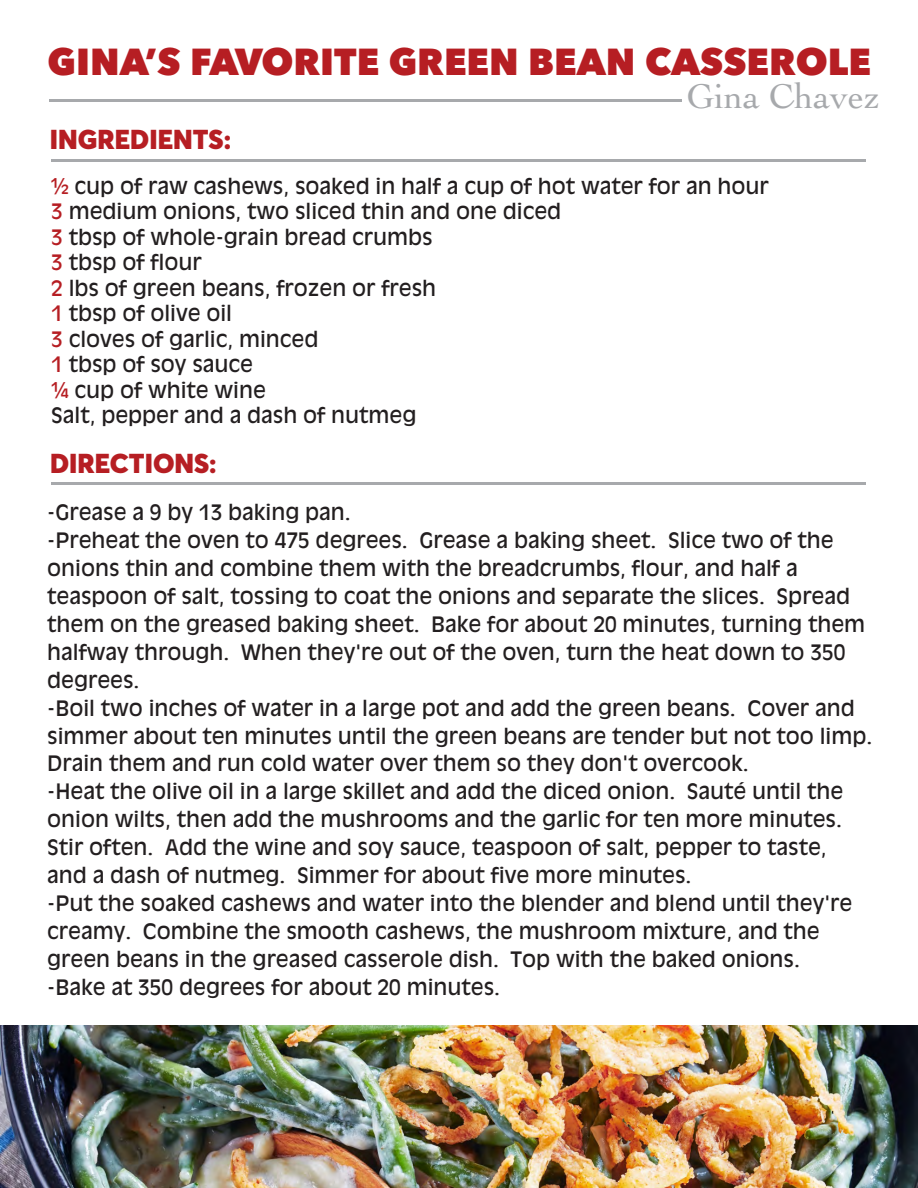
<style>
.page{position:relative;width:918px;height:1188px;background:#fff}
.page>*{position:absolute;margin:0;border:0;box-sizing:border-box;transform-origin:0 0}
.t1{font:800 37.5px "Avenir Next";color:#b61e23}
.t2{font:36px "Cochin";color:#a7a9ac}
.t3{font:900 27px "Averta";color:#b61e23}
.t4{font:21px/27.9px "Antique Olive";color:#231f20}
.s1{color:#b61e23}
</style>
<div class="page">
<hr style="left:49px;top:99px;width:633px;height:2px;background:#a7a9ac">
<hr style="left:52px;top:160px;width:814px;height:2px;background:#a7a9ac">
<hr style="left:52px;top:483px;width:814px;height:2px;background:#a7a9ac">
<img style="left:0;top:1026px;width:918px;height:162px">
<h1 class="t1" style="left:48px;top:38px;width:825px">GINA’S FAVORITE GREEN BEAN CASSEROLE</h1>
<h2 class="t2" style="left:686px;top:72px;width:195px">Gina Chavez</h2>
<p class="t3" style="left:50px;top:128px;width:183px">INGREDIENTS:</p>
<p class="t4" style="left:51px;top:174px;width:719px;line-height:25.5px"><span class="s1">½</span> cup of raw cashews, soaked in half a cup of hot water for an hour<br><span class="s1">3</span> medium onions, two sliced thin and one diced<br><span class="s1">3</span> tbsp of whole-grain bread crumbs<br><span class="s1">3</span> tbsp of flour<br><span class="s1">2</span> lbs of green beans, frozen or fresh<br><span class="s1">1</span> tbsp of olive oil<br><span class="s1">3</span> cloves of garlic, minced<br><span class="s1">1</span> tbsp of soy sauce<br><span class="s1">¼</span> cup of white wine<br>Salt, pepper and a dash of nutmeg</p>
<p class="t3" style="left:50px;top:452px;width:168px">DIRECTIONS:</p>
<p class="t4" style="left:47px;top:500px;width:305px">- Grease a 9 by 13 baking pan.</p>
<p class="t4" style="left:47px;top:528px;width:820px">- Preheat the oven to 475 degrees. Grease a baking sheet. Slice two of the onions thin and combine them with the breadcrumbs, flour, and half a teaspoon of salt, tossing to coat the onions and separate the slices. Spread them on the greased baking sheet. Bake for about 20 minutes, turning them halfway through. When they're out of the oven, turn the heat down to 350 degrees.</p>
<p class="t4" style="left:47px;top:695px;width:826px">- Boil two inches of water in a large pot and add the green beans. Cover and simmer about ten minutes until the green beans are tender but not too limp.<br>Drain them and run cold water over them so they don't overcook.</p>
<p class="t4" style="left:47px;top:779px;width:797px">- Heat the olive oil in a large skillet and add the diced onion. Sauté until the onion wilts, then add the mushrooms and the garlic for ten more minutes.<br>Stir often. Add the wine and soy sauce, teaspoon of salt, pepper to taste, and a dash of nutmeg. Simmer for about five more minutes.</p>
<p class="t4" style="left:47px;top:891px;width:807px">- Put the soaked cashews and water into the blender and blend until they're creamy. Combine the smooth cashews, the mushroom mixture, and the green beans in the greased casserole dish. Top with the baked onions.</p>
<p class="t4" style="left:47px;top:974px;width:454px">- Bake at 350 degrees for about 20 minutes.</p>
</div>
